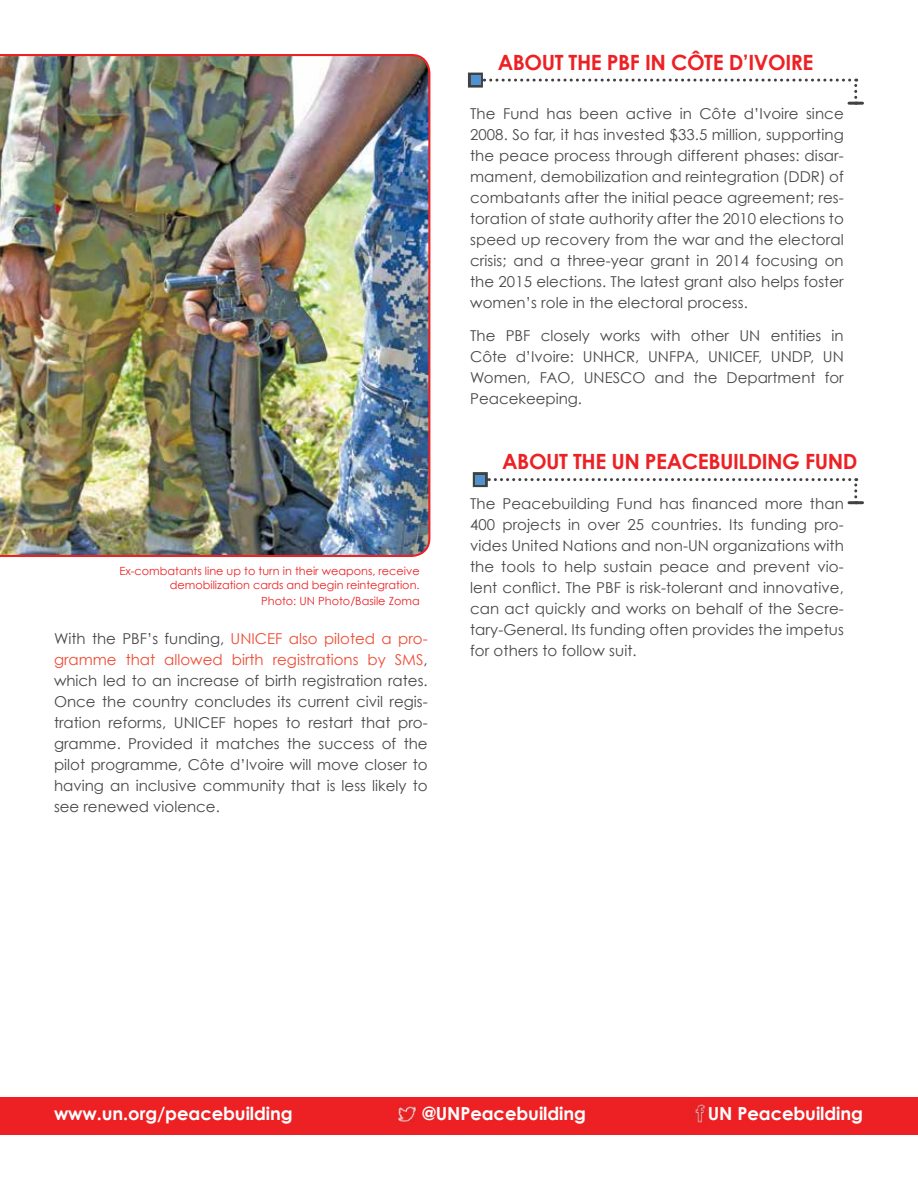
<style>
.page{position:relative;width:918px;height:1188px;background:#fff}
.page>*{position:absolute;margin:0;border:0;box-sizing:border-box;transform-origin:0 0}
.t1{font:700 21px "Century Gothic";letter-spacing:-.02em;color:#ed2124}
.t2{font:700 18px "Century Gothic";letter-spacing:-.005em;color:#fff}
.t3{font:15px/21px "Century Gothic";color:#48484a;text-align:justify}
.t4{font:11.25px/13.5px "Century Gothic";color:#ed2124;text-align:right}
.s1{color:#f04b34}
</style>
<div class="page">
<svg style="left:486px;top:478px;width:371px;height:26px"></svg>
<hr style="left:849px;top:501px;width:14px;height:3px;background:#414042">
<div style="left:473px;top:472px;width:15px;height:15px;border:3px solid #414042"></div>
<div style="left:476px;top:475px;width:9px;height:9px;background:#4f92ce"></div>
<img style="left:0;top:54px;width:430px;height:503px">
<svg style="left:483px;top:79px;width:374px;height:26px"></svg>
<hr style="left:849px;top:102px;width:14px;height:3px;background:#414042">
<div style="left:468px;top:73px;width:15px;height:15px;border:3px solid #414042"></div>
<div style="left:471px;top:76px;width:9px;height:9px;background:#4f92ce"></div>
<div style="left:0;top:1097px;width:918px;height:37px;background:#ed2124"></div>
<img style="left:398px;top:1104px;width:19px;height:18px">
<img style="left:691px;top:1104px;width:15px;height:20px">
<h1 class="t1" style="left:498px;top:49px;width:317px">ABOUT THE PBF IN CÔTE D’IVOIRE</h1>
<p class="t3" style="left:470px;top:103px;width:375px">The Fund has been active in Côte d’Ivoire since 2008. So far, it has invested $33.5 million, supporting the peace process through different phases: disar&shy;mament, demobilization and reintegration (DDR) of combatants after the initial peace agreement; res&shy;toration of state authority after the 2010 elections to speed up recovery from the war and the electoral crisis; and a three-year grant in 2014 focusing on the 2015 elections. The latest grant also helps foster women’s role in the electoral process.</p>
<p class="t3" style="left:470px;top:325px;width:375px">The PBF closely works with other UN entities in Côte d’Ivoire: UNHCR, UNFPA, UNICEF, UNDP, UN Women, FAO, UNESCO and the Department for Peacekeeping.</p>
<p class="t4" style="left:119px;top:564px;width:302px">Ex-combatants line up to turn in their weapons, receive demobilization cards and begin reintegration.</p>
<p class="t4" style="left:261px;top:594px;width:160px">Photo: UN Photo/Basile Zoma</p>
<p class="t3" style="left:54px;top:628px;width:375px">With the PBF’s funding, <span class="s1">UNICEF also piloted a pro&shy;gramme that allowed birth registrations by SMS</span>, which led to an increase of birth registration rates.<br>Once the country concludes its current civil regis&shy;tration reforms, UNICEF hopes to restart that pro&shy;gramme. Provided it matches the success of the pilot programme, Côte d’Ivoire will move closer to having an inclusive community that is less likely to see renewed violence.</p>
<h1 class="t1" style="left:502px;top:448px;width:357px">ABOUT THE UN PEACEBUILDING FUND</h1>
<p class="t3" style="left:470px;top:493px;width:375px">The Peacebuilding Fund has financed more than 400 projects in over 25 countries. Its funding pro&shy;vides United Nations and non-UN organizations with the tools to help sustain peace and prevent vio&shy;lent conflict. The PBF is risk-tolerant and innovative, can act quickly and works on behalf of the Secre&shy;tary-General. Its funding often provides the impetus for others to follow suit.</p>
<p class="t2" style="left:54px;top:1102px;width:240px">www.un.org/peacebuilding</p>
<p class="t2" style="left:423px;top:1102px;width:165px">@UNPeacebuilding</p>
<p class="t2" style="left:708px;top:1102px;width:157px">UN Peacebuilding</p>
</div>
